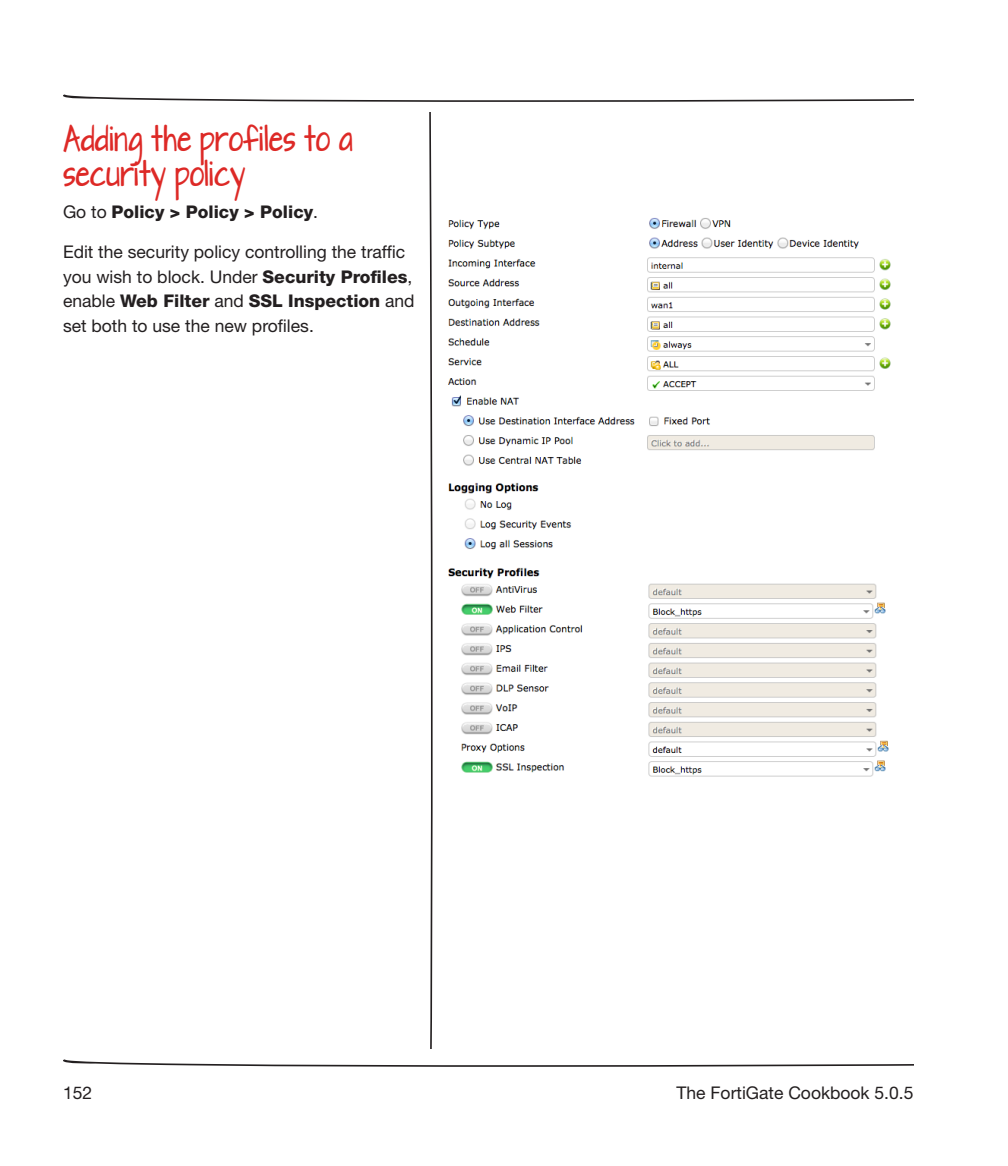
<style>
.page{position:relative;width:1008px;height:1166px;background:#fff}
.page>*{position:absolute;margin:0;border:0;box-sizing:border-box;transform-origin:0 0}
.Step_Heading{font:condensed 31.5px/35px "Lolliplop";color:#dd2926}
.Body{font:17.5px/24.5px "Helvetica Neue LT Std";color:#231f20}
.Body-2{font:800 17.5px "Helvetica Neue LT Std";color:#231f20}
.s1{font-weight:400}
.s2{font-weight:800}
</style>
<div class="page">
<svg style="left:63px;top:94px;width:851px;height:8px"></svg>
<svg style="left:63px;top:1059px;width:851px;height:7px"></svg>
<svg style="left:429px;top:113px;width:4px;height:935px"></svg>
<img style="left:448px;top:218px;width:443px;height:559px">
<p class="Step_Heading" style="left:63px;top:122px;width:291px">Adding the profiles to a security policy</p>
<p class="Body-2" style="left:63px;top:201px;width:256px"><span class="s1">Go to</span> Policy &gt; Policy &gt; Policy<span class="s1">.</span></p>
<p class="Body" style="left:63px;top:239px;width:353px">Edit the security policy controlling the traffic you wish to block. Under <span class="s2">Security Profiles</span>, enable <span class="s2">Web Filter</span> and <span class="s2">SSL Inspection</span> and set both to use the new profiles.</p>
<p class="Body" style="left:63px;top:1080px;width:31px">152</p>
<p class="Body" style="left:677px;top:1080px;width:238px">The FortiGate Cookbook 5.0.5</p>
</div>
